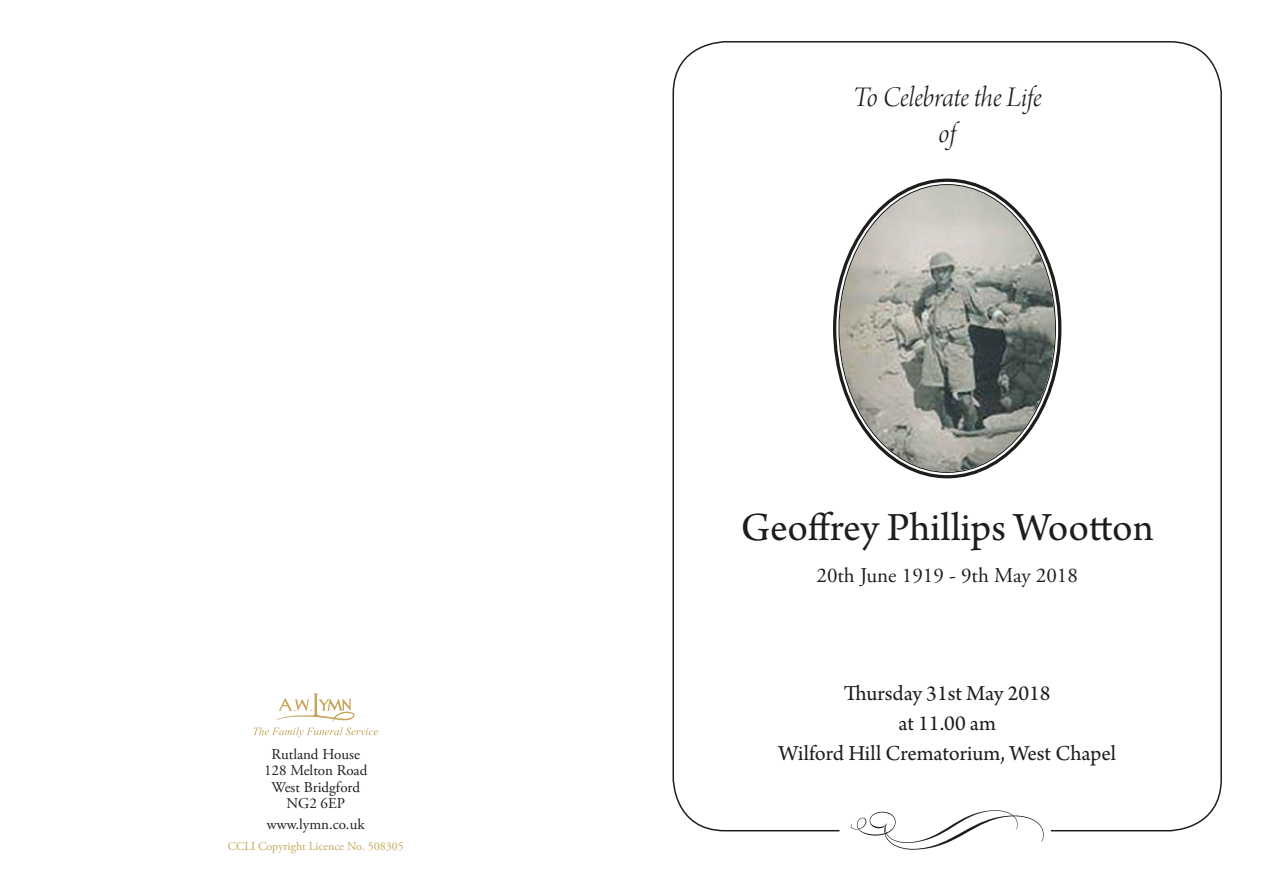
<style>
.page{position:relative;width:1263px;height:893px;background:#fff}
.page>*{position:absolute;margin:0;border:0;box-sizing:border-box;transform-origin:0 0}
.t1{font:42px "Arno Pro";color:#1d1d1b}
.t2{font:30px/36px "Arno Pro Light Italic Display";letter-spacing:-.005em;color:#1d1d1b;text-align:center}
.t3{font:22.5px/30px "Arno Pro";letter-spacing:-.005em;color:#1d1d1b;text-align:center}
.t4{font:21px "Adobe Garamond Pro";color:#1d1d1b}
.t5{font:15px/16.5px "Adobe Garamond Pro";color:#1d1d1b;text-align:center}
.t6{font:12px "Adobe Garamond Pro";color:#c6a65b}
</style>
<div class="page">
<svg style="left:851px;top:810px;width:193px;height:40px"></svg>
<img style="left:839px;top:185px;width:216px;height:287px">
<svg style="left:253px;top:693px;width:125px;height:44px"></svg>
<p class="t5" style="left:264px;top:746px;width:105px">Rutland House<br>128 Melton Road<br>West Bridgford<br>NG2 6EP</p>
<p class="t5" style="left:267px;top:816px;width:99px">www.lymn.co.uk</p>
<p class="t6" style="left:228px;top:839px;width:178px">CCLI Copyright Licence No. 508305</p>
<h2 class="t2" style="left:853px;top:81px;width:190px">To Celebrate the Life of</h2>
<h1 class="t1" style="left:741px;top:503px;width:415px">Geoffrey Phillips Wootton</h1>
<p class="t4" style="left:816px;top:563px;width:263px">20th June 1919 - 9th May 2018</p>
<p class="t3" style="left:778px;top:679px;width:339px">Thursday 31st May 2018<br>at 11.00 am<br>Wilford Hill Crematorium, West Chapel</p>
</div>
